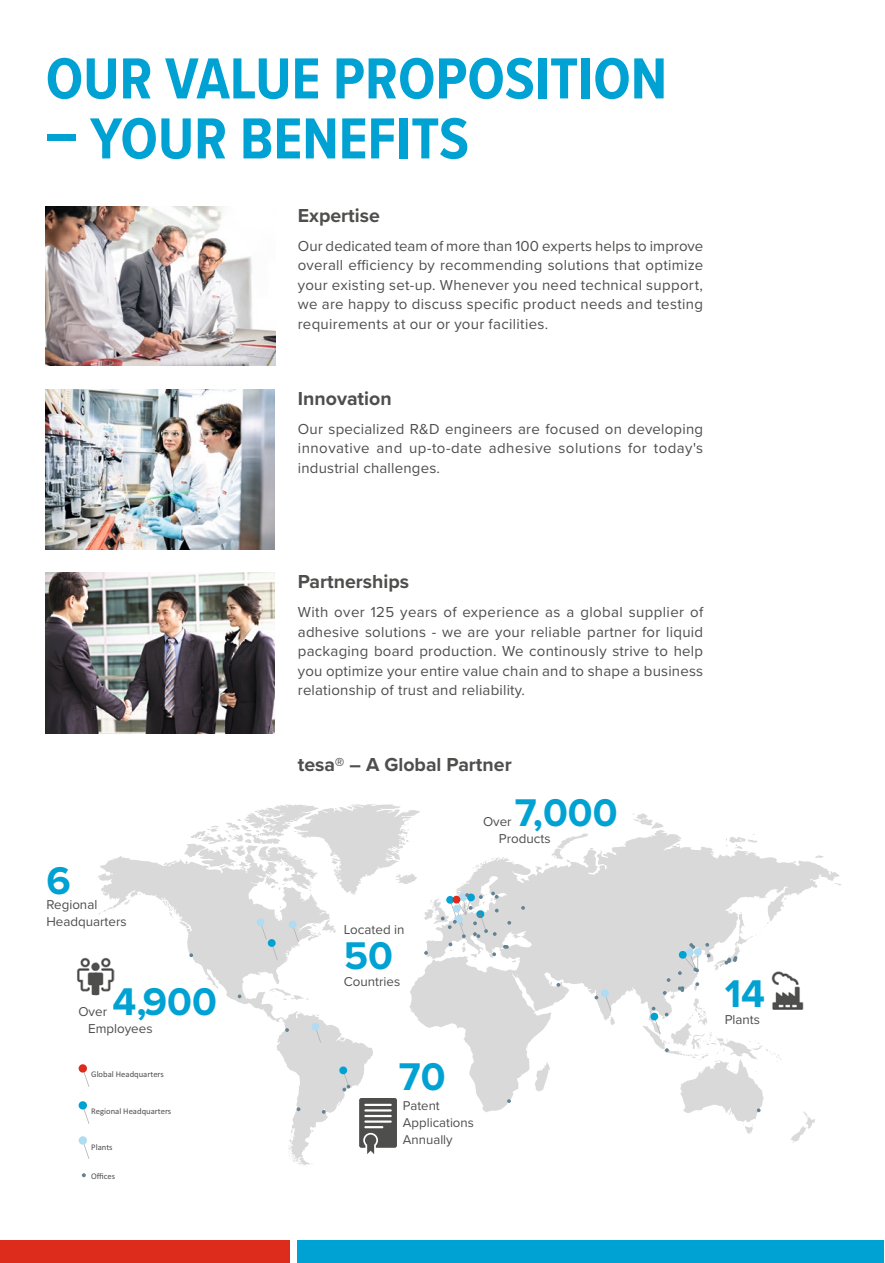
<style>
.page{position:relative;width:885px;height:1263px;background:#fff}
.page>*{position:absolute;margin:0;border:0;box-sizing:border-box;transform-origin:0 0}
.t1{font:700 60px "Proxima Nova Cond";color:#00a2d3}
.t2{font:700 40.05px "Proxima Nova";color:#00a2d3}
.t3{font:700 19.5px "Proxima Nova";color:#4e4e4d}
.t4{font:15px/19.5px "Proxima Nova";letter-spacing:.015em;color:#4e4e4d;text-align:justify}
.t5{font:13.35px/17.1px "Proxima Nova";color:#4e4e4d}
.t6{font:13.2px/17.1px "Proxima Nova";color:#4e4e4d}
.t7{font:8.7px "Calibri";color:#4e4e4d}
</style>
<div class="page">
<svg style="left:883px;top:1240px;width:1px;height:23px"></svg>
<div style="left:0;top:1240px;width:289px;height:23px;background:#dd2b1c"></div>
<div style="left:297px;top:1240px;width:586px;height:23px;background:#00a2d3"></div>
<img style="left:46px;top:206px;width:229px;height:159px">
<img style="left:46px;top:390px;width:229px;height:159px">
<img style="left:46px;top:573px;width:229px;height:161px">
<svg style="left:95px;top:804px;width:746px;height:361px"></svg>
<svg style="left:78px;top:1047px;width:123px;height:131px"></svg>
<img style="left:77px;top:957px;width:37px;height:38px">
<img style="left:95px;top:957px;width:1px;height:38px">
<svg style="left:359px;top:1098px;width:38px;height:56px"></svg>
<img style="left:768px;top:971px;width:37px;height:38px">
<h1 class="t1" style="left:46px;top:34px;width:622px">OUR VALUE PROPOSITION</h1>
<h1 class="t1" style="left:46px;top:94px;width:424px">– YOUR BENEFITS</h1>
<h3 class="t3" style="left:298px;top:200px;width:84px">Expertise</h3>
<p class="t4" style="left:298px;top:235px;width:407px">Our dedicated team of more than 100 experts helps to improve overall efficiency by recommending solutions that optimize your existing set-up. Whenever you need technical support, we are happy to discuss specific product needs and testing requirements at our or your facilities.</p>
<h3 class="t3" style="left:298px;top:384px;width:95px">Innovation</h3>
<p class="t4" style="left:298px;top:418px;width:407px">Our specialized R&amp;D engineers are focused on developing innovative and up-to-date adhesive solutions for today's industrial challenges.</p>
<h2 class="t2" style="left:47px;top:850px;width:26px">6</h2>
<p class="t5" style="left:46px;top:895px;width:82px">Regional<br>Headquarters</p>
<h2 class="t2" style="left:113px;top:972px;width:106px">4,900</h2>
<p class="t5" style="left:88px;top:1019px;width:66px">Employees</p>
<p class="t5" style="left:78px;top:1002px;width:30px">Over</p>
<p class="t7" style="left:91px;top:1069px;width:74px">Global Headquarters</p>
<p class="t7" style="left:91px;top:1106px;width:82px">Regional Headquarters</p>
<p class="t7" style="left:91px;top:1141px;width:23px">Plants</p>
<p class="t7" style="left:91px;top:1170px;width:26px">Offices</p>
<h3 class="t3" style="left:298px;top:567px;width:113px">Partnerships</h3>
<p class="t4" style="left:298px;top:602px;width:407px">With over 125 years of experience as a global supplier of adhesive solutions - we are your reliable partner for liquid packaging board production. We continously strive to help you optimize your entire value chain and to shape a business relationship of trust and reliability.</p>
<h3 class="t3" style="left:298px;top:750px;width:215px">tesa® – A Global Partner</h3>
<h2 class="t2" style="left:514px;top:782px;width:104px">7,000</h2>
<p class="t5" style="left:499px;top:829px;width:53px">Products</p>
<p class="t5" style="left:483px;top:812px;width:30px">Over</p>
<p class="t5" style="left:344px;top:921px;width:62px">Located in</p>
<h2 class="t2" style="left:344px;top:925px;width:51px">50</h2>
<p class="t5" style="left:344px;top:972px;width:58px">Countries</p>
<h2 class="t2" style="left:399px;top:1047px;width:48px">70</h2>
<p class="t6" style="left:403px;top:1096px;width:72px">Patent<br>Applications<br>Annually</p>
<h2 class="t2" style="left:724px;top:964px;width:42px">14</h2>
<p class="t5" style="left:724px;top:1010px;width:37px">Plants</p>
</div>
